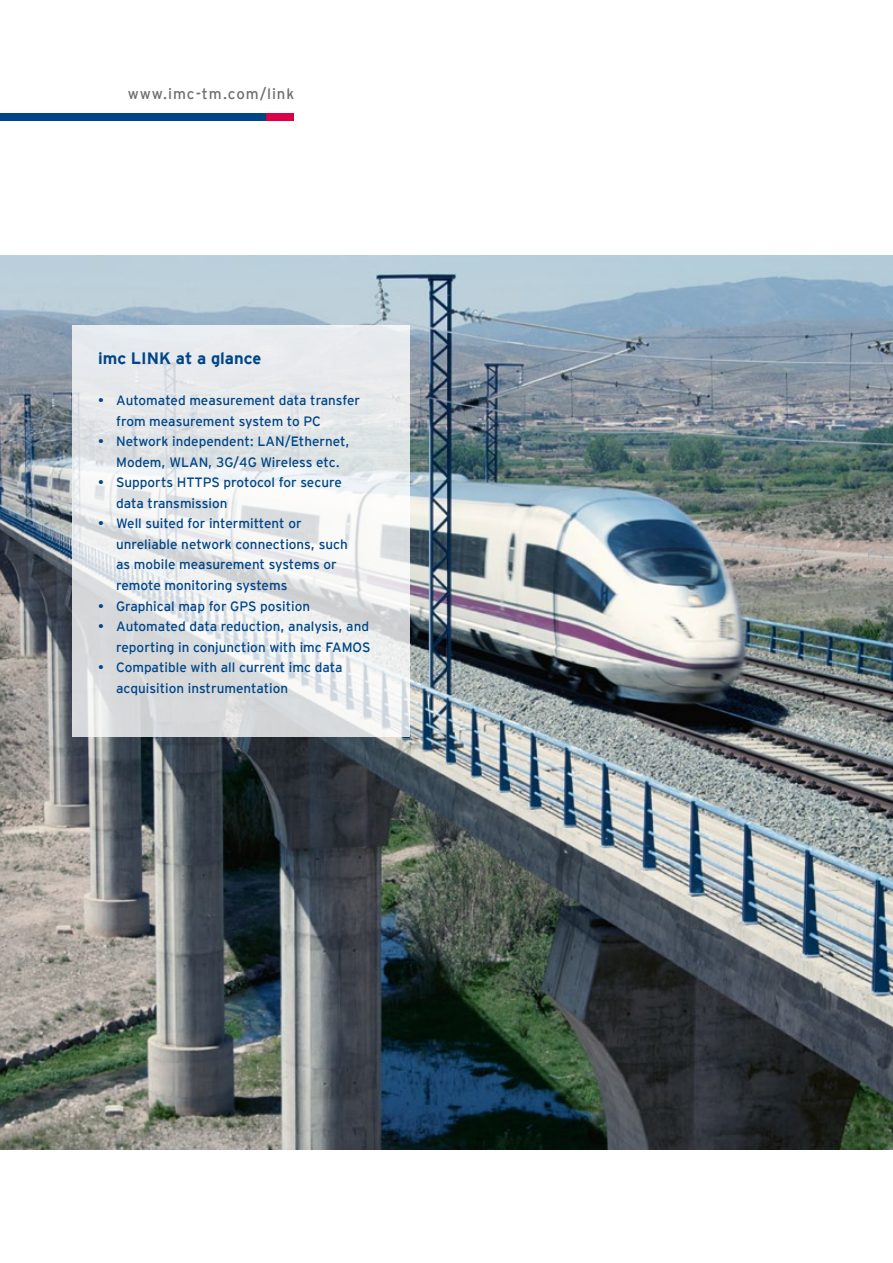
<style>
.page{position:relative;width:893px;height:1263px;background:#fff}
.page>*{position:absolute;margin:0;border:0;box-sizing:border-box;transform-origin:0 0}
.t1{font:700 16.5px "Interstate";color:#004587}
.t2{font:15px "Interstate";letter-spacing:.06em;color:#706f6f}
.t3{font:13.5px/20.5px "Interstate";color:#004587}
</style>
<div class="page">
<div style="left:0;top:113px;width:270px;height:7px;background:#004587"></div>
<div style="left:266px;top:113px;width:28px;height:7px;background:#dc0046"></div>
<img style="left:0;top:255px;width:893px;height:895px">
<svg style="left:72px;top:325px;width:338px;height:412px"></svg>
<p class="t2" style="left:128px;top:86px;width:168px">www.imc-tm.com/link</p>
<p class="t1" style="left:98px;top:349px;width:165px">imc LINK at a glance</p>
<p class="t3" style="left:116px;top:390px;width:246px;text-indent:-18px">• Automated measurement data transfer from measurement system to PC</p>
<p class="t3" style="left:116px;top:431px;width:235px;text-indent:-18px">• Network independent: LAN/Ethernet,<br>Modem, WLAN, 3G/4G Wireless etc.</p>
<p class="t3" style="left:116px;top:472px;width:227px;text-indent:-18px">• Supports HTTPS protocol for secure data transmission</p>
<p class="t3" style="left:116px;top:513px;width:233px;text-indent:-18px">• Well suited for intermittent or unreliable network connections, such as mobile measurement systems or remote monitoring systems</p>
<p class="t3" style="left:98px;top:595px;width:214px">• Graphical map for GPS position</p>
<p class="t3" style="left:98px;top:616px;width:274px;text-align:right">• Automated data reduction, analysis, and reporting in conjunction with imc FAMOS</p>
<p class="t3" style="left:116px;top:657px;width:228px;text-indent:-18px">• Compatible with all current imc data acquisition instrumentation</p>
</div>
